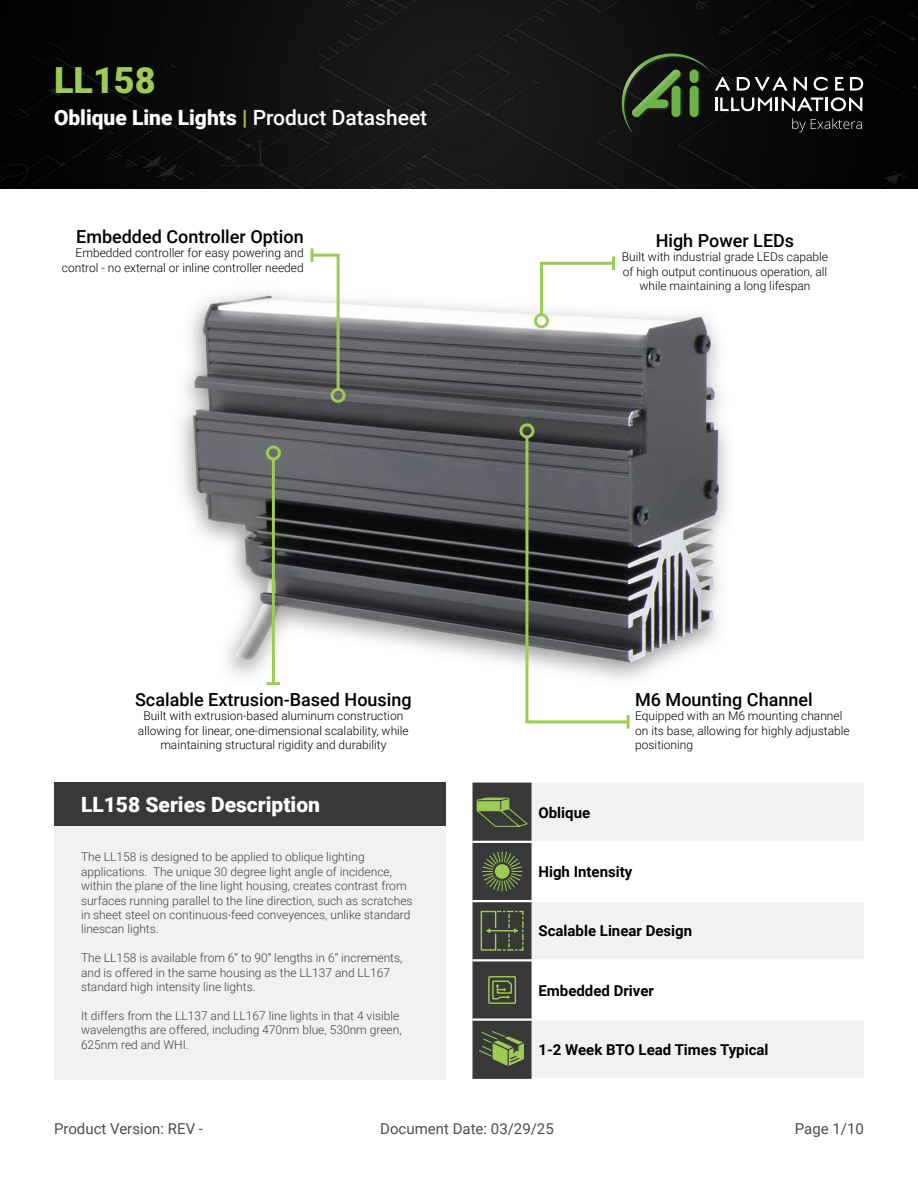
<style>
.page{position:relative;width:918px;height:1188px;background:#fff}
.page>*{position:absolute;margin:0;border:0;box-sizing:border-box;transform-origin:0 0}
.t1{font:900 36px "Roboto";color:#9dcc54}
.t2{font:900 21px "Roboto";color:#fff}
.t3{font:500 18px "Roboto";color:#000}
.t4{font:700 15px "Roboto";color:#000}
.t5{font:15px "Roboto";color:#4d4d4f}
.t6{font:300 12px/14.4px "Roboto";color:#414042}
.t7{font:300 12px/14.4px "Roboto";color:#000;text-align:center}
.s1{color:#9dcc54}
.s2{font-weight:500}
</style>
<div class="page">
<img style="left:0;top:0;width:918px;height:189px">
<div style="left:532px;top:783px;width:332px;height:295px;background:#f1f1f2"></div>
<svg style="left:532px;top:843px;width:332px;height:175px"></svg>
<hr style="left:532px;top:841px;width:332px;height:2px;background:#fff">
<hr style="left:532px;top:900px;width:332px;height:2px;background:#fff">
<hr style="left:532px;top:959px;width:332px;height:2px;background:#fff">
<hr style="left:532px;top:1018px;width:332px;height:3px;background:#fff">
<svg style="left:472px;top:783px;width:60px;height:296px;background:#505548"></svg>
<img style="left:180px;top:292px;width:548px;height:437px">
<svg style="left:309px;top:253px;width:32px;height:139px"></svg>
<div style="left:331px;top:388px;width:15px;height:15px;border:3px solid #9dcc54;border-radius:50%"></div>
<svg style="left:310px;top:248px;width:4px;height:14px"></svg>
<svg style="left:538px;top:261px;width:78px;height:57px"></svg>
<div style="left:534px;top:313px;width:15px;height:15px;border:3px solid #9dcc54;border-radius:50%"></div>
<hr style="left:612px;top:256px;width:3px;height:14px;background:#9dcc54">
<svg style="left:524px;top:434px;width:107px;height:291px"></svg>
<div style="left:519px;top:423px;width:15px;height:15px;border:3px solid #9dcc54;border-radius:50%"></div>
<hr style="left:627px;top:715px;width:3px;height:14px;background:#9dcc54">
<div style="left:54px;top:785px;width:392px;height:295px;background:#f1f1f2"></div>
<div style="left:54px;top:783px;width:392px;height:43px;background:#383839"></div>
<hr style="left:272px;top:459px;width:3px;height:225px;background:#9dcc54">
<div style="left:266px;top:446px;width:15px;height:14px;border:3px solid #9dcc54;border-radius:50%"></div>
<svg style="left:267px;top:682px;width:13px;height:3px"></svg>
<svg style="left:619px;top:53px;width:244px;height:82px;background:#262b23"></svg>
<h1 class="t1" style="left:54px;top:55px;width:103px">LL158</h1>
<h2 class="t2" style="left:54px;top:103px;width:375px">Oblique Line Lights <span class="s1">|</span> <span class="s2">Product Datasheet</span></h2>
<h3 class="t3" style="left:76px;top:224px;width:229px">Embedded Controller Option</h3>
<p class="t7" style="left:62px;top:245px;width:243px;text-align:right">Embedded controller for easy powering and control - no external or inline controller needed</p>
<h3 class="t3" style="left:656px;top:228px;width:140px">High Power LEDs</h3>
<p class="t7" style="left:622px;top:249px;width:208px">Built with industrial grade LEDs capable of high output continuous operation, all while maintaining a long lifespan</p>
<h3 class="t3" style="left:135px;top:687px;width:278px">Scalable Extrusion-Based Housing</h3>
<p class="t7" style="left:138px;top:709px;width:272px">Built with extrusion-based aluminum construction allowing for linear, one-dimensional scalability, while maintaining structural rigidity and durability</p>
<h2 class="t2" style="left:81px;top:790px;width:241px">LL158 Series Description</h2>
<p class="t6" style="left:81px;top:850px;width:333px">The LL158 is designed to be applied to oblique lighting applications. The unique 30 degree light angle of incidence, within the plane of the line light housing, creates contrast from surfaces running parallel to the line direction, such as scratches in sheet steel on continuous-feed conveyences, unlike standard linescan lights.</p>
<p class="t6" style="left:81px;top:950px;width:323px">The LL158 is available from 6” to 90” lengths in 6” increments, and is offered in the same housing as the LL137 and LL167 standard high intensity line lights.</p>
<p class="t6" style="left:81px;top:1008px;width:322px">It differs from the LL137 and LL167 line lights in that 4 visible wavelengths are offered, including 470nm blue, 530nm green,<br>625nm red and WHI.</p>
<p class="t4" style="left:539px;top:802px;width:53px">Oblique</p>
<h3 class="t3" style="left:635px;top:687px;width:179px">M6 Mounting Channel</h3>
<p class="t7" style="left:635px;top:709px;width:216px;text-align:left">Equipped with an M6 mounting channel on its base, allowing for highly adjustable positioning</p>
<p class="t4" style="left:539px;top:861px;width:95px">High Intensity</p>
<p class="t4" style="left:539px;top:921px;width:155px">Scalable Linear Design</p>
<p class="t4" style="left:539px;top:980px;width:117px">Embedded Driver</p>
<p class="t4" style="left:539px;top:1039px;width:231px">1-2 Week BTO Lead Times Typical</p>
<p class="t5" style="left:54px;top:1118px;width:151px">Product Version: REV -</p>
<p class="t5" style="left:380px;top:1118px;width:175px">Document Date: 03/29/25</p>
<p class="t5" style="left:795px;top:1118px;width:71px">Page 1/10</p>
</div>
